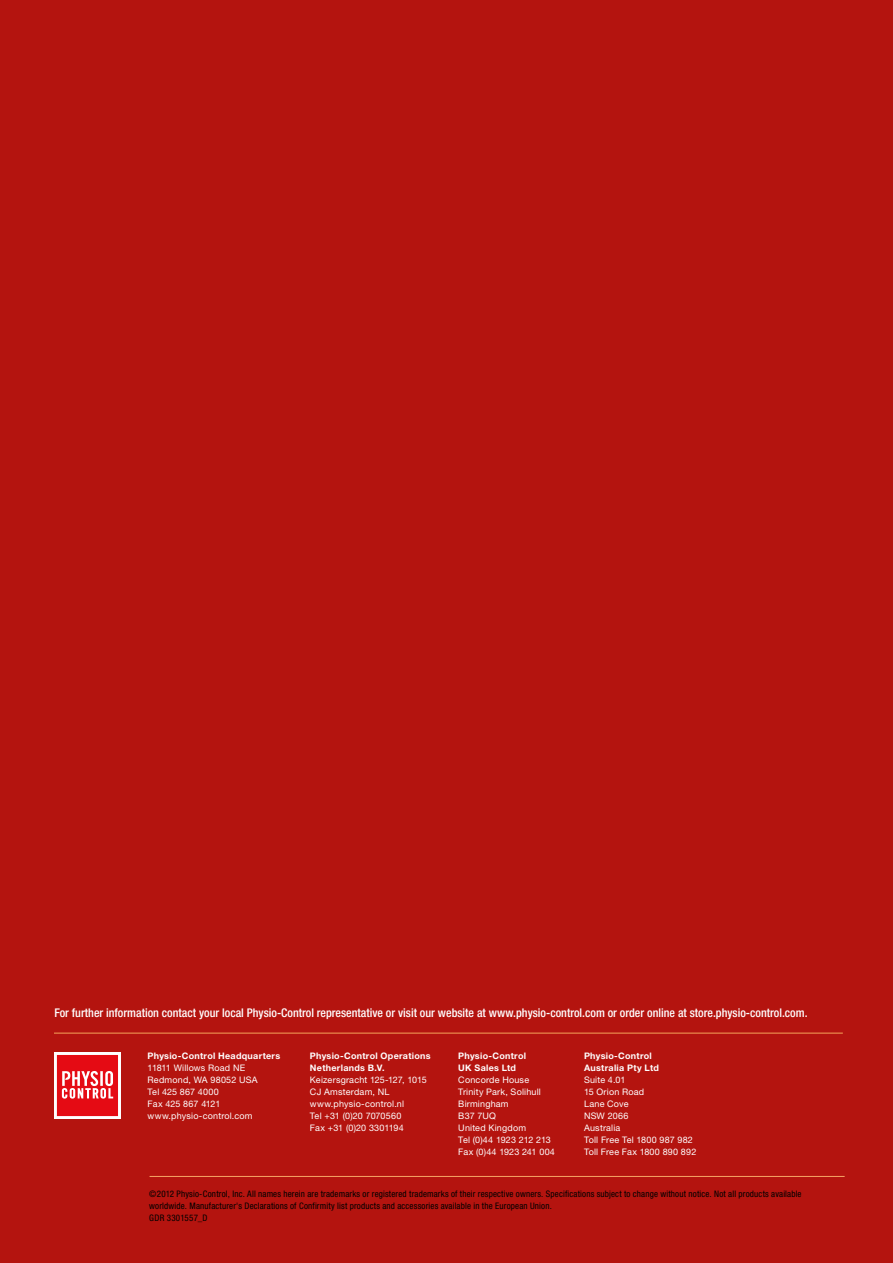
<style>
.page{position:relative;width:893px;height:1263px;background:#b4140f}
.page>*{position:absolute;margin:0;border:0;box-sizing:border-box;transform-origin:0 0}
.t1{font:500 condensed 12px "Helvetica Neue LTW1 G";color:#fff}
.t2{font:9px/12px "Helvetica Neue LTW1 G";letter-spacing:.02em;color:#fff}
.t3{font:condensed 9px/12px "Helvetica Neue LTW1 G";letter-spacing:.02em;color:#000}
.t4{font:700 9px/12px "Helvetica Neue LTW1 G";letter-spacing:.03em;color:#fff}
</style>
<div class="page">
<div style="left:54px;top:1052px;width:67px;height:66px;background:linear-gradient(to right,#fdf1f1,#fdf3f3)"></div>
<svg style="left:57px;top:1055px;width:61px;height:61px;background:#e9353c"></svg>
<hr style="left:54px;top:1033px;width:789px;height:1px;background:#f6a45a">
<hr style="left:150px;top:1176px;width:695px;height:1px;background:#f6a665">
<h1 class="t1" style="left:54px;top:1006px;width:755px">For further information contact your local Physio-Control representative or visit our website at www.physio-control.com or order online at store.physio-control.com.</h1>
<p class="t4" style="left:148px;top:1049px;width:134px">Physio-Control Headquarters</p>
<p class="t2" style="left:148px;top:1061px;width:111px">11811 Willows Road NE<br>Redmond, WA 98052 USA<br>Tel 425 867 4000<br>Fax 425 867 4121 www.physio-control.com</p>
<p class="t4" style="left:310px;top:1049px;width:122px">Physio-Control Operations<br>Netherlands B.V.</p>
<p class="t2" style="left:310px;top:1073px;width:118px">Keizersgracht 125-127, 1015<br>CJ Amsterdam, NL www.physio-control.nl<br>Tel +31 (0)20 7070560<br>Fax +31 (0)20 3301194</p>
<p class="t4" style="left:458px;top:1049px;width:69px">Physio-Control<br>UK Sales Ltd</p>
<p class="t2" style="left:458px;top:1073px;width:98px">Concorde House<br>Trinity Park, Solihull<br>Birmingham<br>B37 7UQ<br>United Kingdom<br>Tel (0)44 1923 212 213<br>Fax (0)44 1923 241 004</p>
<p class="t4" style="left:584px;top:1049px;width:76px">Physio-Control<br>Australia Pty Ltd</p>
<p class="t2" style="left:584px;top:1073px;width:114px">Suite 4.01<br>15 Orion Road<br>Lane Cove<br>NSW 2066<br>Australia<br>Toll Free Tel 1800 987 982<br>Toll Free Fax 1800 890 892</p>
<p class="t3" style="left:149px;top:1187px;width:654px">©2012 Physio-Control, Inc. All names herein are trademarks or registered trademarks of their respective owners. Specifications subject to change without notice. Not all products available worldwide. Manufacturer's Declarations of Confirmity list products and accessories available in the European Union.<br>GDR 3301557_D</p>
</div>
